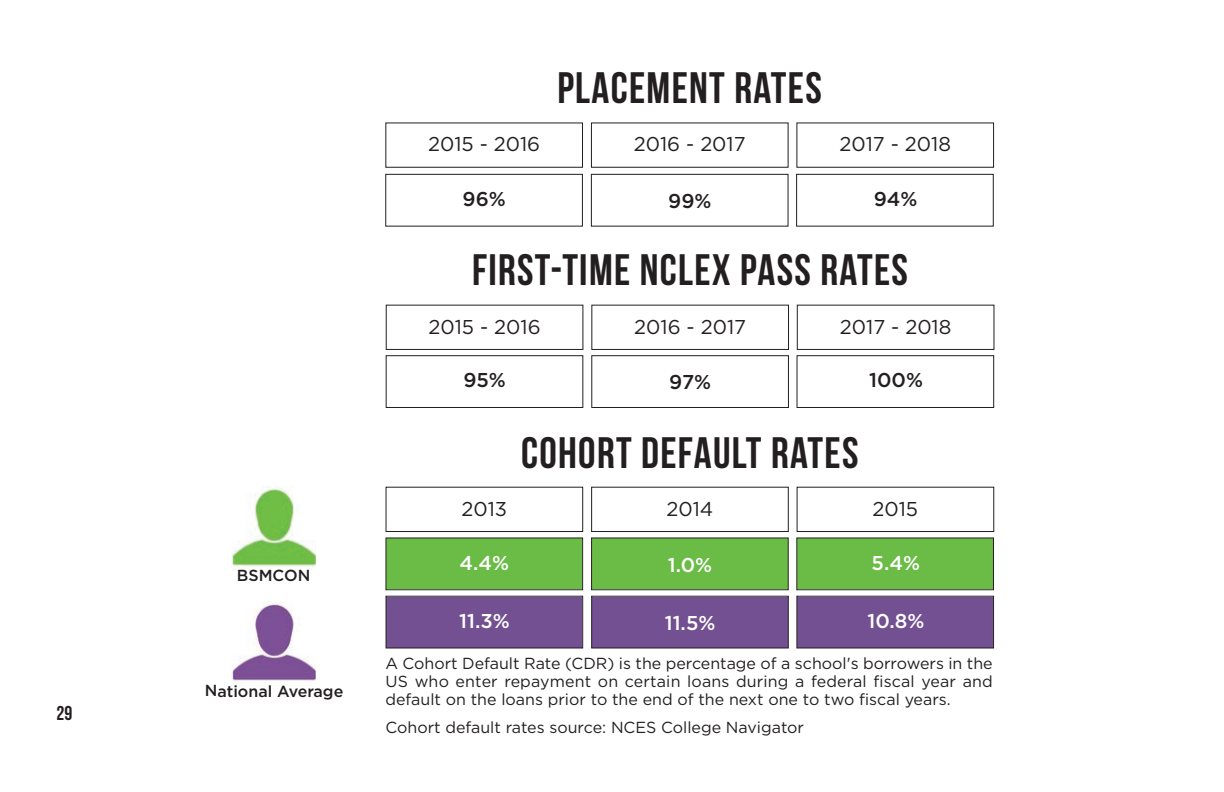
<style>
.page{position:relative;width:1224px;height:792px;background:#fff}
.page>*{position:absolute;margin:0;border:0;box-sizing:border-box;transform-origin:0 0}
.t1{font:44px "Bebas Neue";letter-spacing:.03em;color:#231f20}
.t2{font:20px "Gotham";color:#231f20}
.t3{font:500 20px "Gotham";color:#fff}
.t4{font:500 20px "Gotham";color:#231f20}
.t5{font:20px "Bebas Neue";color:#231f20}
.t6{font:16px/18px "Gotham";color:#231f20;text-align:justify}
.t7{font:500 16px "Gotham";color:#231f20}
</style>
<div class="page">
<div style="left:385px;top:122px;width:198px;height:46px;border:1px solid #231f20"></div>
<div style="left:591px;top:122px;width:198px;height:46px;border:1px solid #231f20"></div>
<div style="left:796px;top:122px;width:198px;height:46px;border:1px solid #231f20"></div>
<svg style="left:385px;top:173px;width:609px;height:235px"></svg>
<svg style="left:591px;top:355px;width:404px;height:53px"></svg>
<div style="left:386px;top:538px;width:196px;height:51px;background:#6abc46"></div>
<div style="left:385px;top:537px;width:198px;height:53px;border:1px solid #231f20"></div>
<div style="left:592px;top:538px;width:196px;height:51px;background:#6abc46"></div>
<div style="left:591px;top:537px;width:198px;height:53px;border:1px solid #231f20"></div>
<div style="left:797px;top:538px;width:196px;height:51px;background:#6abc46"></div>
<div style="left:796px;top:537px;width:198px;height:53px;border:1px solid #231f20"></div>
<div style="left:386px;top:305px;width:197px;height:45px;border:1px solid #231f20"></div>
<div style="left:591px;top:305px;width:198px;height:45px;border:1px solid #231f20"></div>
<div style="left:797px;top:305px;width:197px;height:45px;border:1px solid #231f20"></div>
<div style="left:386px;top:487px;width:197px;height:45px;border:1px solid #231f20"></div>
<div style="left:591px;top:487px;width:198px;height:45px;border:1px solid #231f20"></div>
<div style="left:797px;top:487px;width:197px;height:45px;border:1px solid #231f20"></div>
<div style="left:387px;top:597px;width:195px;height:51px;background:#725092"></div>
<div style="left:386px;top:596px;width:197px;height:53px;border:1px solid #231f20"></div>
<div style="left:592px;top:597px;width:196px;height:51px;background:#725092"></div>
<div style="left:591px;top:596px;width:198px;height:53px;border:1px solid #231f20"></div>
<div style="left:797px;top:597px;width:196px;height:51px;background:#725092"></div>
<div style="left:796px;top:596px;width:198px;height:53px;border:1px solid #231f20"></div>
<img style="left:231px;top:601px;width:85px;height:83px">
<img style="left:232px;top:486px;width:84px;height:84px">
<p class="t5" style="left:57px;top:701px;width:17px">29</p>
<p class="t7" style="left:237px;top:570px;width:75px">BSMCON</p>
<p class="t7" style="left:205px;top:685px;width:140px">National Average</p>
<h1 class="t1" style="left:557px;top:62px;width:266px">PLACEMENT RATES</h1>
<p class="t2" style="left:428px;top:137px;width:114px">2015 - 2016</p>
<p class="t2" style="left:634px;top:137px;width:113px">2016 - 2017</p>
<p class="t2" style="left:840px;top:137px;width:113px">2017 - 2018</p>
<p class="t4" style="left:463px;top:192px;width:45px">96%</p>
<p class="t4" style="left:668px;top:193px;width:45px">99%</p>
<p class="t4" style="left:874px;top:192px;width:45px">94%</p>
<h1 class="t1" style="left:472px;top:245px;width:438px">FIRST-TIME NCLEX PASS RATES</h1>
<p class="t2" style="left:429px;top:319px;width:114px">2015 - 2016</p>
<p class="t2" style="left:634px;top:319px;width:113px">2016 - 2017</p>
<p class="t2" style="left:840px;top:319px;width:113px">2017 - 2018</p>
<p class="t4" style="left:463px;top:373px;width:44px">95%</p>
<p class="t4" style="left:669px;top:375px;width:43px">97%</p>
<p class="t4" style="left:869px;top:373px;width:55px">100%</p>
<h1 class="t1" style="left:521px;top:427px;width:339px">COHORT DEFAULT RATES</h1>
<p class="t2" style="left:462px;top:501px;width:47px">2013</p>
<p class="t2" style="left:667px;top:501px;width:48px">2014</p>
<p class="t2" style="left:873px;top:501px;width:47px">2015</p>
<p class="t3" style="left:460px;top:555px;width:51px">4.4%</p>
<p class="t3" style="left:668px;top:557px;width:46px">1.0%</p>
<p class="t3" style="left:872px;top:555px;width:50px">5.4%</p>
<p class="t3" style="left:459px;top:613px;width:52px">11.3%</p>
<p class="t3" style="left:665px;top:615px;width:52px">11.5%</p>
<p class="t3" style="left:867px;top:613px;width:58px">10.8%</p>
<p class="t6" style="left:386px;top:655px;width:609px">A Cohort Default Rate (CDR) is the percentage of a school's borrowers in the US who enter repayment on certain loans during a federal fiscal year and default on the loans prior to the end of the next one to two fiscal years.</p>
<p class="t6" style="left:386px;top:719px;width:420px">Cohort default rates source: NCES College Navigator</p>
</div>
